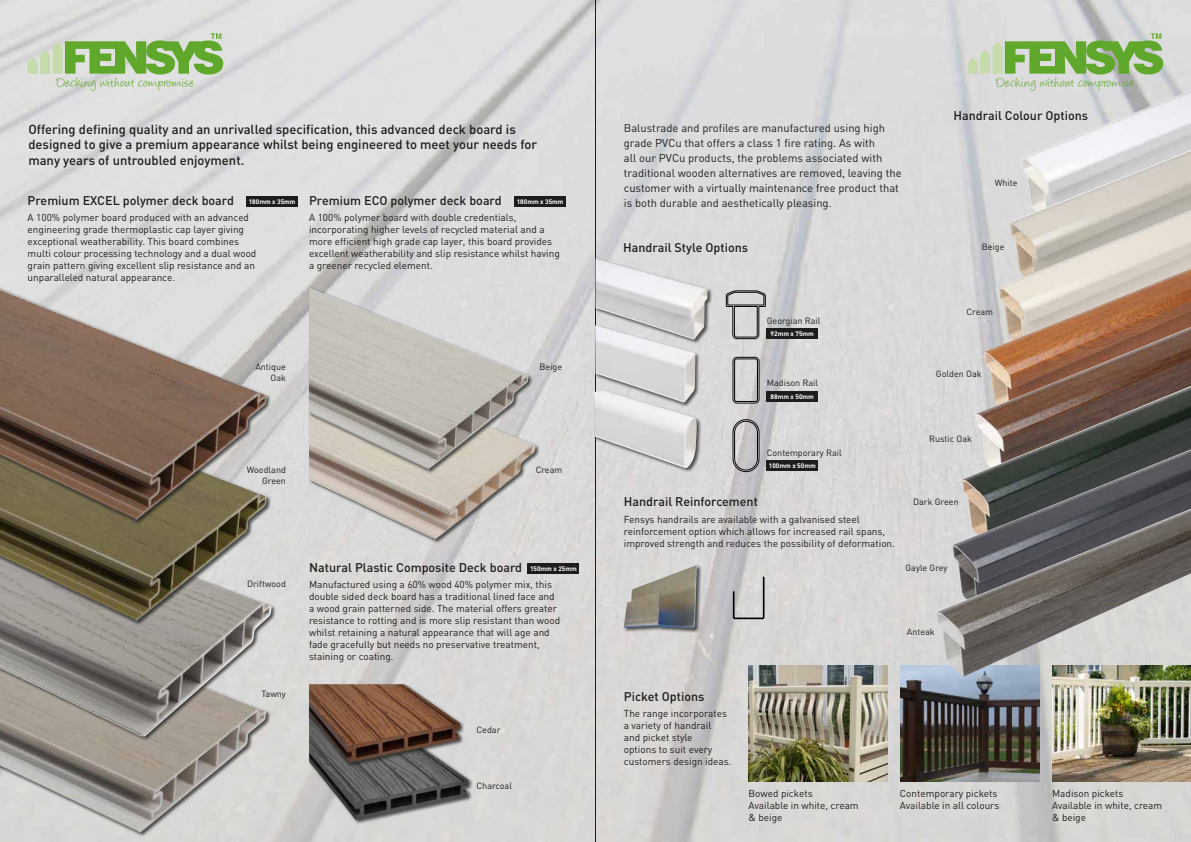
<style>
.page{position:relative;width:1191px;height:842px;background:#fff}
.page>*{position:absolute;margin:0;border:0;box-sizing:border-box;transform-origin:0 0}
.t1{font:15.3px "Angelina";letter-spacing:.035em;color:#5fa82c}
.t2{font:500 13px/15.6px "DIN";color:#1d1d1b}
.t3{font:500 12.5px "DIN";color:#1d1d1b}
.t4{font:11.2px/15px "DIN";color:#1d1d1b}
.t5{font:10px/12px "DIN";color:#1d1d1b}
.t6{font:9px/10.8px "DIN";color:#1d1d1b;text-align:right}
.t7{font:700 6.5px "DIN";color:#fff}
</style>
<div class="page">
<img style="left:0;top:0;width:1191px;height:842px">
<svg style="left:726px;top:291px;width:39px;height:48px;background:#b4b4b4"></svg>
<svg style="left:733px;top:357px;width:26px;height:46px"></svg>
<svg style="left:733px;top:420px;width:26px;height:52px"></svg>
<svg style="left:733px;top:577px;width:31px;height:42px"></svg>
<hr style="left:595px;top:0;width:1px;height:842px;background:#1d1d1b">
<div style="left:0;top:600px;width:271px;height:237px;background:#d8d8d6"></div>
<img style="left:0;top:741px;width:253px;height:92px">
<div style="left:0;top:500px;width:276px;height:241px;background:#1d1d1b;opacity:.75"></div>
<img style="left:0;top:625px;width:271px;height:111px">
<div style="left:0;top:386px;width:271px;height:239px;background:#1d1d1b;opacity:.75"></div>
<img style="left:0;top:524px;width:266px;height:97px">
<div style="left:308px;top:353px;width:232px;height:191px;background:#1d1d1b;opacity:.75"></div>
<img style="left:309px;top:354px;width:226px;height:185px">
<div style="left:308px;top:287px;width:225px;height:187px;background:#1d1d1b;opacity:.75"></div>
<img style="left:309px;top:287px;width:219px;height:183px">
<div style="left:308px;top:710px;width:165px;height:115px;background:#1d1d1b;opacity:.75"></div>
<img style="left:309px;top:711px;width:159px;height:109px">
<div style="left:308px;top:683px;width:157px;height:85px;background:#1d1d1b;opacity:.75"></div>
<img style="left:309px;top:684px;width:151px;height:79px">
<div style="left:0;top:285px;width:272px;height:239px;background:#1d1d1b;opacity:.75"></div>
<img style="left:0;top:289px;width:266px;height:231px">
<div style="left:247px;top:196px;width:51px;height:11px;background:#1d1d1b"></div>
<div style="left:514px;top:196px;width:52px;height:11px;background:#1d1d1b"></div>
<div style="left:528px;top:563px;width:51px;height:11px;background:#1d1d1b"></div>
<div style="left:766px;top:328px;width:52px;height:11px;background:#1d1d1b"></div>
<div style="left:766px;top:391px;width:52px;height:11px;background:#1d1d1b"></div>
<div style="left:766px;top:460px;width:52px;height:11px;background:#1d1d1b"></div>
<div style="left:594px;top:257px;width:118px;height:88px;background:#1d1d1b;opacity:.75"></div>
<img style="left:595px;top:258px;width:112px;height:82px">
<div style="left:594px;top:324px;width:106px;height:83px;background:#1d1d1b;opacity:.75"></div>
<img style="left:595px;top:325px;width:100px;height:65px">
<div style="left:593px;top:390px;width:109px;height:83px;background:#1d1d1b;opacity:.75"></div>
<img style="left:594px;top:391px;width:103px;height:78px">
<div style="left:623px;top:564px;width:79px;height:69px;background:#1d1d1b;opacity:.75"></div>
<img style="left:623px;top:565px;width:74px;height:63px">
<svg style="left:967px;top:33px;width:196px;height:42px;background:#9dc183"></svg>
<svg style="left:28px;top:33px;width:195px;height:42px;background:#a0c486"></svg>
<img style="left:748px;top:665px;width:139px;height:116px">
<img style="left:900px;top:665px;width:139px;height:116px">
<img style="left:1052px;top:676px;width:139px;height:105px">
<img style="left:1021px;top:90px;width:170px;height:60px">
<img style="left:1009px;top:150px;width:182px;height:60px">
<img style="left:998px;top:210px;width:193px;height:58px">
<img style="left:983px;top:268px;width:208px;height:59px">
<img style="left:975px;top:327px;width:216px;height:59px">
<img style="left:961px;top:386px;width:230px;height:63px">
<img style="left:952px;top:449px;width:239px;height:60px">
<img style="left:936px;top:509px;width:255px;height:167px">
<h1 class="t1" style="left:56px;top:76px;width:139px">Decking without compromise</h1>
<h1 class="t1" style="left:996px;top:76px;width:139px">Decking without compromise</h1>
<h2 class="t2" style="left:28px;top:121px;width:510px">Offering defining quality and an unrivalled specification, this advanced deck board is designed to give a premium appearance whilst being engineered to meet your needs for many years of untroubled enjoyment.</h2>
<p class="t3" style="left:28px;top:193px;width:208px">Premium EXCEL polymer deck board</p>
<p class="t5" style="left:28px;top:212px;width:230px">A 100% polymer board produced with an advanced engineering grade thermoplastic cap layer giving exceptional weatherability. This board combines multi colour processing technology and a dual wood grain pattern giving excellent slip resistance and an unparalleled natural appearance.</p>
<p class="t3" style="left:309px;top:193px;width:194px">Premium ECO polymer deck board</p>
<p class="t5" style="left:309px;top:212px;width:252px">A 100% polymer board with double credentials, incorporating higher levels of recycled material and a more efficient high grade cap layer, this board provides excellent weatherability and slip resistance whilst having a greener recycled element.</p>
<p class="t7" style="left:249px;top:197px;width:48px">180mm x 35mm</p>
<p class="t7" style="left:517px;top:197px;width:48px">180mm x 35mm</p>
<p class="t6" style="left:255px;top:361px;width:32px">Antique<br>Oak</p>
<p class="t6" style="left:539px;top:361px;width:24px">Beige</p>
<p class="t6" style="left:247px;top:464px;width:41px">Woodland<br>Green</p>
<p class="t6" style="left:535px;top:464px;width:28px">Cream</p>
<p class="t6" style="left:247px;top:578px;width:40px">Driftwood</p>
<p class="t6" style="left:261px;top:688px;width:26px">Tawny</p>
<p class="t3" style="left:309px;top:559px;width:214px">Natural Plastic Composite Deck board</p>
<p class="t5" style="left:309px;top:578px;width:253px">Manufactured using a 60% wood 40% polymer mix, this double sided deck board has a traditional lined face and a wood grain patterned side. The material offers greater resistance to rotting and is more slip resistant than wood whilst retaining a natural appearance that will age and fade gracefully but needs no preservative treatment, staining or coating.</p>
<p class="t7" style="left:530px;top:564px;width:48px">150mm x 25mm</p>
<p class="t6" style="left:476px;top:724px;width:25px">Cedar</p>
<p class="t6" style="left:476px;top:780px;width:37px">Charcoal</p>
<p class="t4" style="left:624px;top:121px;width:279px">Balustrade and profiles are manufactured using high grade PVCu that offers a class 1 fire rating. As with<br>all our PVCu products, the problems associated with traditional wooden alternatives are removed, leaving the customer with a virtually maintenance free product that is both durable and aesthetically pleasing.</p>
<p class="t3" style="left:623px;top:239px;width:126px">Handrail Style Options</p>
<p class="t3" style="left:953px;top:108px;width:136px">Handrail Colour Options</p>
<p class="t6" style="left:994px;top:178px;width:24px">White</p>
<p class="t6" style="left:981px;top:241px;width:24px">Beige</p>
<p class="t6" style="left:766px;top:315px;width:55px">Georgian Rail</p>
<p class="t7" style="left:770px;top:329px;width:45px">92mm x 75mm</p>
<p class="t6" style="left:766px;top:378px;width:53px">Madison Rail</p>
<p class="t7" style="left:770px;top:392px;width:45px">88mm x 50mm</p>
<p class="t6" style="left:766px;top:447px;width:76px">Contemporary Rail</p>
<p class="t7" style="left:769px;top:461px;width:48px">100mm x 50mm</p>
<p class="t3" style="left:624px;top:494px;width:136px">Handrail Reinforcement</p>
<p class="t5" style="left:624px;top:513px;width:273px">Fensys handrails are available with a galvanised steel reinforcement option which allows for increased rail spans, improved strength and reduces the possibility of deformation.</p>
<p class="t6" style="left:966px;top:306px;width:28px">Cream</p>
<p class="t6" style="left:936px;top:368px;width:47px">Golden Oak</p>
<p class="t6" style="left:929px;top:433px;width:44px">Rustic Oak</p>
<p class="t6" style="left:913px;top:496px;width:47px">Dark Green</p>
<p class="t6" style="left:905px;top:562px;width:44px">Gayle Grey</p>
<p class="t6" style="left:907px;top:627px;width:29px">Anteak</p>
<p class="t3" style="left:624px;top:688px;width:82px">Picket Options</p>
<p class="t5" style="left:624px;top:707px;width:109px">The range incorporates a variety of handrail<br>and picket style<br>options to suit every customers design ideas.</p>
<p class="t5" style="left:748px;top:787px;width:112px">Bowed pickets<br>Available in white, cream &amp; beige</p>
<p class="t5" style="left:900px;top:787px;width:101px">Contemporary pickets<br>Available in all colours</p>
<p class="t5" style="left:1052px;top:787px;width:112px">Madison pickets<br>Available in white, cream &amp; beige</p>
</div>
